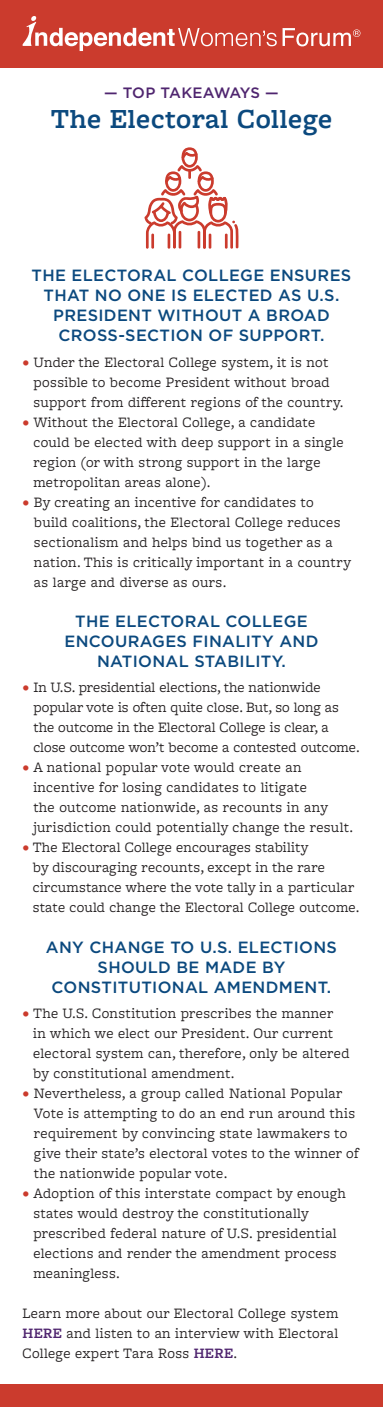
<style>
.page{position:relative;width:383px;height:1407px;background:#fff}
.page>*{position:absolute;margin:0;border:0;box-sizing:border-box;transform-origin:0 0}
.t1{font:600 28.75px "Freight Macro Pro";letter-spacing:.02em;color:#0b497e}
.AHEAD{font:500 16.25px/20px "Gotham";letter-spacing:.02em;color:#0b497e;text-align:center}
.t2{font:15px/20px "Freight Macro Pro";letter-spacing:.02em;color:#231f20}
.t3{font:15px/20px "Freight Macro Pro";color:#231f20}
.t4{font:500 15px "Gotham";letter-spacing:-.015em;color:#4f256f}
.s1{color:#cb3b2d}
.s2{font-weight:600;color:#4f256f}
</style>
<div class="page">
<div style="left:0;top:1384px;width:382px;height:22px;background:#cb3b2d"></div>
<div style="left:0;top:0;width:382px;height:67px;background:#cb3b2d"></div>
<svg style="left:22px;top:16px;width:254px;height:35px"></svg>
<svg style="left:282px;top:28px;width:78px;height:18px"></svg>
<svg style="left:144px;top:147px;width:95px;height:102px"></svg>
<p class="t4" style="left:104px;top:83px;width:176px">— TOP TAKEAWAYS —</p>
<p class="t1" style="left:51px;top:99px;width:282px">The Electoral College</p>
<p class="AHEAD" style="left:32px;top:265px;width:321px">THE ELECTORAL COLLEGE ENSURES<br>THAT NO ONE IS ELECTED AS U.S.<br>PRESIDENT WITHOUT A BROAD<br>CROSS-SECTION OF SUPPORT.</p>
<p class="t2" style="left:33px;top:351px;width:311px;text-indent:-11px"><span class="s1">•</span> Under the Electoral College system, it is not possible to become President without broad support from different regions of the country.</p>
<p class="t2" style="left:33px;top:411px;width:311px;text-indent:-11px"><span class="s1">•</span> Without the Electoral College, a candidate could be elected with deep support in a single region (or with strong support in the large metropolitan areas alone).</p>
<p class="t2" style="left:34px;top:491px;width:318px;text-indent:-11px"><span class="s1">•</span> By creating an incentive for candidates to<br>build coalitions, the Electoral College reduces sectionalism and helps bind us together as a nation. This is critically important in a country as large and diverse as ours.</p>
<p class="AHEAD" style="left:64px;top:610px;width:255px">THE ELECTORAL COLLEGE<br>ENCOURAGES FINALITY AND<br>NATIONAL STABILITY.</p>
<p class="t3" style="left:33px;top:677px;width:328px;text-indent:-11px"><span class="s1">•</span> In U.S. presidential elections, the nationwide popular vote is often quite close. But, so long as the outcome in the Electoral College is clear, a close outcome won’t become a contested outcome.</p>
<p class="t2" style="left:33px;top:757px;width:321px;text-indent:-11px"><span class="s1">•</span> A national popular vote would create an incentive for losing candidates to litigate<br>the outcome nationwide, as recounts in any jurisdiction could potentially change the result.</p>
<p class="t2" style="left:33px;top:837px;width:328px;text-indent:-10px"><span class="s1">•</span> The Electoral College encourages stability<br>by discouraging recounts, except in the rare circumstance where the vote tally in a particular state could change the Electoral College outcome.</p>
<p class="AHEAD" style="left:46px;top:936px;width:292px">ANY CHANGE TO U.S. ELECTIONS<br>SHOULD BE MADE BY<br>CONSTITUTIONAL AMENDMENT.</p>
<p class="t2" style="left:33px;top:1002px;width:318px;text-indent:-11px"><span class="s1">•</span> The U.S. Constitution prescribes the manner in which we elect our President. Our current electoral system can, therefore, only be altered by constitutional amendment.</p>
<p class="t2" style="left:34px;top:1082px;width:326px;text-indent:-11px"><span class="s1">•</span> Nevertheless, a group called National Popular Vote is attempting to do an end run around this requirement by convincing state lawmakers to give their state’s electoral votes to the winner of the nationwide popular vote.</p>
<p class="t2" style="left:33px;top:1182px;width:314px;text-indent:-11px"><span class="s1">•</span> Adoption of this interstate compact by enough states would destroy the constitutionally prescribed federal nature of U.S. presidential elections and render the amendment process meaningless.</p>
<p class="t2" style="left:22px;top:1302px;width:317px;text-align:justify">Learn more about our Electoral College system <span class="s2">HERE</span> and listen to an interview with Electoral College expert Tara Ross <span class="s2">HERE</span>.</p>
</div>
